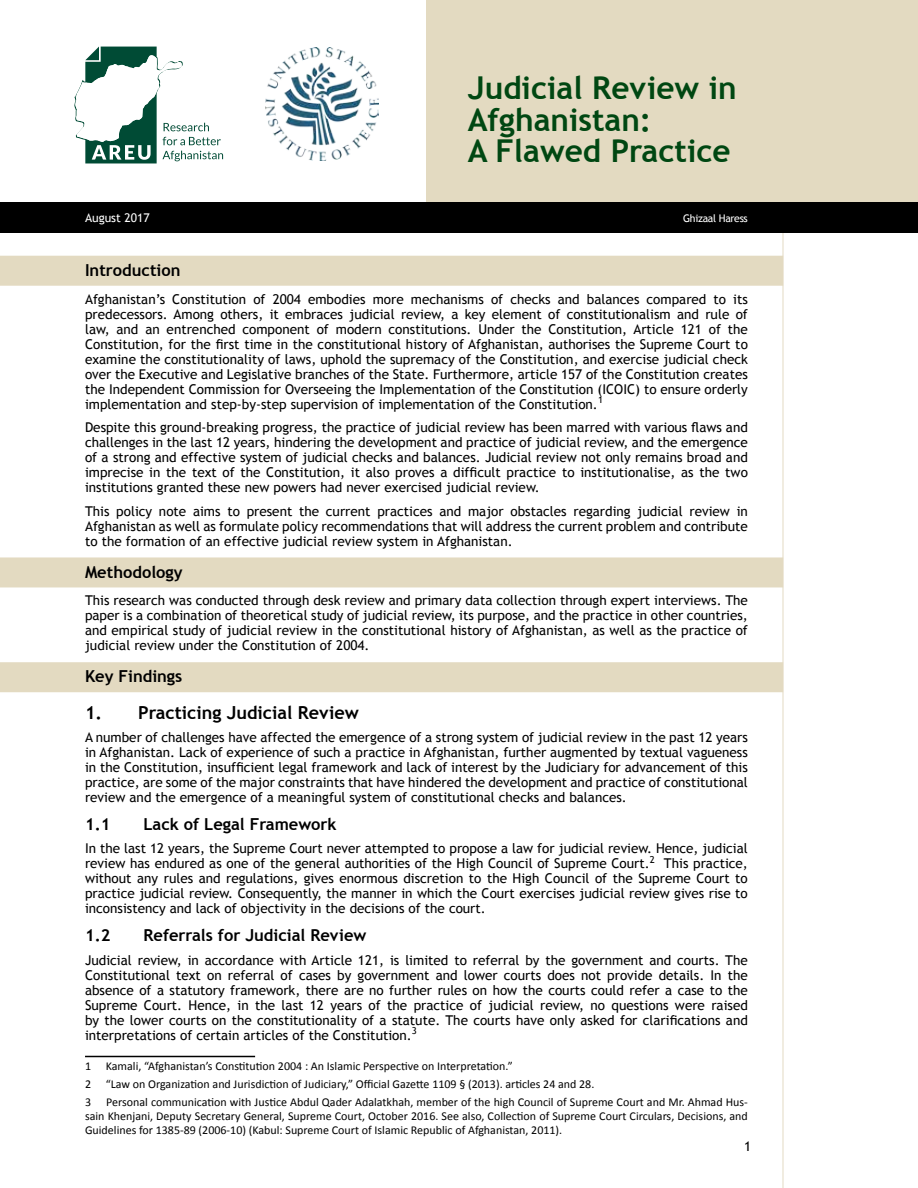
<style>
.page{position:relative;width:918px;height:1188px;background:#fff}
.page>*{position:absolute;margin:0;border:0;box-sizing:border-box;transform-origin:0 0}
.t1{font:700 31.5px/31.5px "Trebuchet MS";color:#004712}
.t2{font:700 18px "Trebuchet MS";color:#000}
.t3{font:700 16.5px "Trebuchet MS";color:#000}
.t4{font:13.5px/15px "Trebuchet MS";color:#000;text-align:justify}
.t5{font:12px/18px "Calibri";color:#000}
.t6{font:12px "Trebuchet MS";color:#fff}
.t7{font:10.5px "Trebuchet MS";letter-spacing:-.03em;color:#fff}
</style>
<div class="page">
<hr style="left:782px;top:0;width:2px;height:1188px;background:#f3efe5">
<div style="left:0;top:0;width:918px;height:203px;background:#e3dac1"></div>
<div style="left:0;top:0;width:425px;height:211px;background:#fff"></div>
<div style="left:0;top:202px;width:918px;height:31px;background:#000"></div>
<div style="left:0;top:256px;width:783px;height:30px;background:#e3dac1"></div>
<div style="left:0;top:557px;width:783px;height:30px;background:#e3dac1"></div>
<div style="left:0;top:662px;width:783px;height:30px;background:#e3dac1"></div>
<hr style="left:85px;top:1056px;width:170px;height:1px;background:#000">
<svg style="left:74px;top:47px;width:149px;height:116px"></svg>
<img style="left:265px;top:47px;width:113px;height:114px">
<h1 class="t1" style="left:468px;top:72px;width:270px">Judicial Review in<br>Afghanistan:<br>A Flawed Practice</h1>
<p class="t6" style="left:85px;top:211px;width:66px">August 2017</p>
<p class="t7" style="left:683px;top:212px;width:66px">Ghizaal Haress</p>
<p class="t3" style="left:85px;top:260px;width:97px">Introduction</p>
<p class="t4" style="left:85px;top:292px;width:664px">Afghanistan’s Constitution of 2004 embodies more mechanisms of checks and balances compared to its predecessors. Among others, it embraces judicial review, a key element of constitutionalism and rule of law, and an entrenched component of modern constitutions. Under the Constitution, Article 121 of the Constitution, for the first time in the constitutional history of Afghanistan, authorises the Supreme Court to examine the constitutionality of laws, uphold the supremacy of the Constitution, and exercise judicial check over the Executive and Legislative branches of the State. Furthermore, article 157 of the Constitution creates the Independent Commission for Overseeing the Implementation of the Constitution (ICOIC) to ensure orderly implementation and step-by-step supervision of implementation of the Constitution.<sup>1</sup></p>
<p class="t4" style="left:85px;top:420px;width:664px">Despite this ground-breaking progress, the practice of judicial review has been marred with various flaws and challenges in the last 12 years, hindering the development and practice of judicial review, and the emergence of a strong and effective system of judicial checks and balances. Judicial review not only remains broad and imprecise in the text of the Constitution, it also proves a difficult practice to institutionalise, as the two institutions granted these new powers had never exercised judicial review.</p>
<p class="t4" style="left:85px;top:504px;width:664px">This policy note aims to present the current practices and major obstacles regarding judicial review in Afghanistan as well as formulate policy recommendations that will address the current problem and contribute to the formation of an effective judicial review system in Afghanistan.</p>
<p class="t3" style="left:85px;top:562px;width:99px">Methodology</p>
<p class="t4" style="left:85px;top:593px;width:664px">This research was conducted through desk review and primary data collection through expert interviews. The paper is a combination of theoretical study of judicial review, its purpose, and the practice in other countries, and empirical study of judicial review in the constitutional history of Afghanistan, as well as the practice of judicial review under the Constitution of 2004.</p>
<p class="t3" style="left:85px;top:666px;width:99px">Key Findings</p>
<h2 class="t2" style="left:85px;top:701px;width:275px">1. Practicing Judicial Review</h2>
<p class="t4" style="left:85px;top:730px;width:664px">A number of challenges have affected the emergence of a strong system of judicial review in the past 12 years in Afghanistan. Lack of experience of such a practice in Afghanistan, further augmented by textual vagueness in the Constitution, insufficient legal framework and lack of interest by the Judiciary for advancement of this practice, are some of the major constraints that have hindered the development and practice of constitutional review and the emergence of a meaningful system of constitutional checks and balances.</p>
<p class="t3" style="left:85px;top:814px;width:27px">1.1</p>
<p class="t3" style="left:143px;top:814px;width:195px">Lack of Legal Framework</p>
<p class="t4" style="left:85px;top:841px;width:664px">In the last 12 years, the Supreme Court never attempted to propose a law for judicial review. Hence, judicial review has endured as one of the general authorities of the High Council of Supreme Court.<sup>2</sup> This practice, without any rules and regulations, gives enormous discretion to the High Council of the Supreme Court to practice judicial review. Consequently, the manner in which the Court exercises judicial review gives rise to inconsistency and lack of objectivity in the decisions of the court.</p>
<p class="t3" style="left:85px;top:925px;width:27px">1.2</p>
<p class="t3" style="left:143px;top:925px;width:225px">Referrals for Judicial Review</p>
<p class="t4" style="left:85px;top:953px;width:664px">Judicial review, in accordance with Article 121, is limited to referral by the government and courts. The Constitutional text on referral of cases by government and lower courts does not provide details. In the absence of a statutory framework, there are no further rules on how the courts could refer a case to the Supreme Court. Hence, in the last 12 years of the practice of judicial review, no questions were raised by the lower courts on the constitutionality of a statute. The courts have only asked for clarifications and interpretations of certain articles of the Constitution.<sup>3</sup></p>
<p class="t5" style="left:85px;top:1057px;width:511px">1 Kamali, “Afghanistan’s Constitution 2004 : An Islamic Perspective on Interpretation.”<br>2 “Law on Organization and Jurisdiction of Judiciary,” Official Gazette 1109 § (2013). articles 24 and 28.<br>3</p>
<p class="t5" style="left:85px;top:1096px;width:664px;line-height:13.8px;text-align:justify;text-indent:21px">Personal communication with Justice Abdul Qader Adalatkhah, member of the high Council of Supreme Court and Mr. Ahmad Hus&shy;sain Khenjani, Deputy Secretary General, Supreme Court, October 2016. See also, Collection of Supreme Court Circulars, Decisions, and Guidelines for 1385-89 (2006-10) (Kabul: Supreme Court of Islamic Republic of Afghanistan, 2011).</p>
<p class="t4" style="left:744px;top:1139px;width:9px">1</p>
</div>
